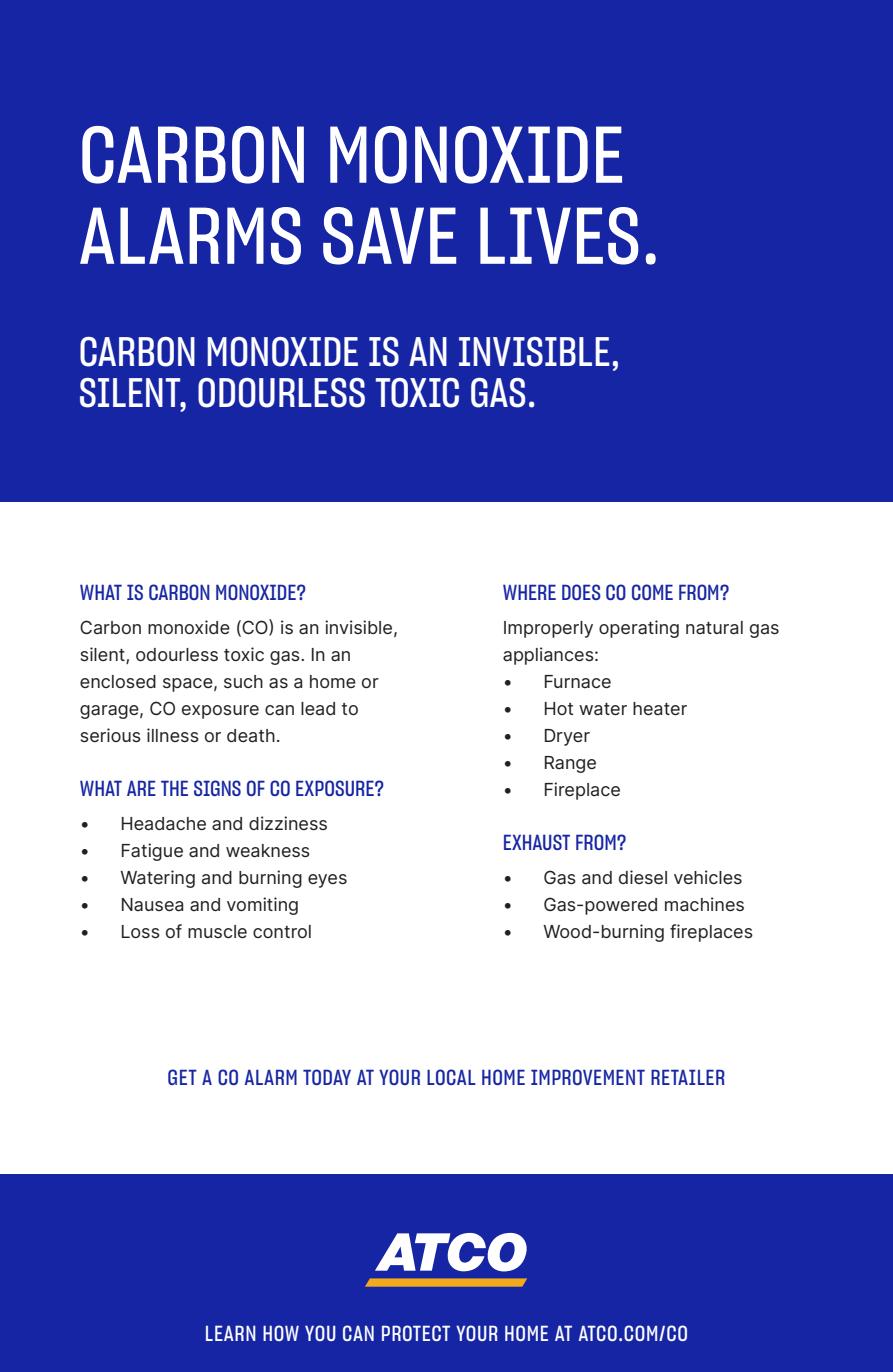
<style>
.page{position:relative;width:893px;height:1372px;background:#fff}
.page>*{position:absolute;margin:0;border:0;box-sizing:border-box;transform-origin:0 0}
.t1{font:78.75px "Sharp Grotesk Medium 15";color:#fff}
.t2{font:40.5px "Sharp Grotesk Medium 15";color:#fff}
.t3{font:21.38px "Sharp Grotesk Medium 15";color:#1625a3}
.t4{font:21.38px "Sharp Grotesk Medium 15";letter-spacing:.02em;color:#1625a3}
.t5{font:21.38px "Sharp Grotesk Medium 15";letter-spacing:.03em;color:#fff}
.t6{font:18px/27px "Inter";color:#231f20}
</style>
<div class="page">
<div style="left:0;top:0;width:893px;height:1371px;background:#1625a3"></div>
<div style="left:0;top:502px;width:893px;height:672px;background:#fff"></div>
<svg style="left:375px;top:1232px;width:152px;height:39px"></svg>
<svg style="left:365px;top:1278px;width:162px;height:8px"></svg>
<p class="t1" style="left:79px;top:99px;width:547px">CARBON MONOXIDE</p>
<p class="t1" style="left:79px;top:180px;width:583px">ALARMS SAVE LIVES.</p>
<p class="t2" style="left:79px;top:323px;width:543px">CARBON MONOXIDE IS AN INVISIBLE,</p>
<p class="t2" style="left:79px;top:364px;width:460px">SILENT, ODOURLESS TOXIC GAS.</p>
<p class="t3" style="left:80px;top:578px;width:228px">WHAT IS CARBON MONOXIDE?</p>
<p class="t6" style="left:80px;top:613px;width:320px">Carbon monoxide (CO) is an invisible, silent, odourless toxic gas. In an enclosed space, such as a home or garage, CO exposure can lead to serious illness or death.</p>
<p class="t3" style="left:80px;top:773px;width:306px">WHAT ARE THE SIGNS OF CO EXPOSURE?</p>
<p class="t6" style="left:80px;top:809px;width:249px">• Headache and dizziness</p>
<p class="t6" style="left:80px;top:836px;width:232px">• Fatigue and weakness</p>
<p class="t6" style="left:80px;top:863px;width:269px">• Watering and burning eyes</p>
<p class="t6" style="left:80px;top:890px;width:221px">• Nausea and vomiting</p>
<p class="t6" style="left:80px;top:917px;width:234px">• Loss of muscle control</p>
<p class="t3" style="left:503px;top:578px;width:228px">WHERE DOES CO COME FROM?</p>
<p class="t6" style="left:503px;top:613px;width:278px">Improperly operating natural gas appliances:</p>
<p class="t6" style="left:503px;top:667px;width:110px">• Furnace</p>
<p class="t6" style="left:503px;top:694px;width:186px">• Hot water heater</p>
<p class="t6" style="left:503px;top:721px;width:89px">• Dryer</p>
<p class="t6" style="left:503px;top:748px;width:96px">• Range</p>
<p class="t6" style="left:503px;top:775px;width:120px">• Fireplace</p>
<p class="t3" style="left:503px;top:827px;width:125px">EXHAUST FROM?</p>
<p class="t6" style="left:503px;top:863px;width:241px">• Gas and diesel vehicles</p>
<p class="t6" style="left:503px;top:890px;width:244px">• Gas-powered machines</p>
<p class="t6" style="left:503px;top:917px;width:252px">• Wood-burning fireplaces</p>
<p class="t4" style="left:168px;top:1062px;width:559px">GET A CO ALARM TODAY AT YOUR LOCAL HOME IMPROVEMENT RETAILER</p>
<p class="t5" style="left:205px;top:1318px;width:485px">LEARN HOW YOU CAN PROTECT YOUR HOME AT ATCO.COM/CO</p>
</div>
